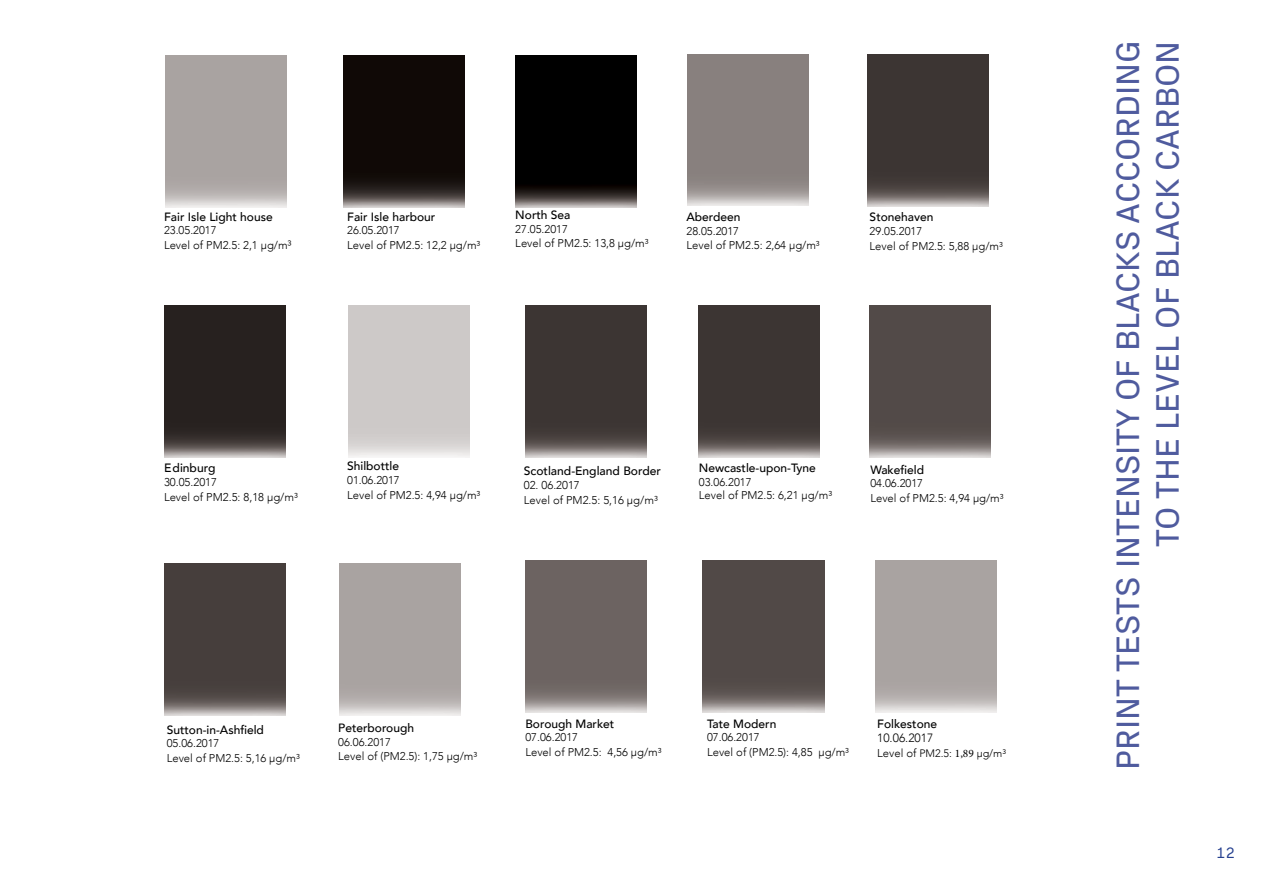
<style>
.page{position:relative;width:1263px;height:893px;background:#fff}
.page>*{position:absolute;margin:0;border:0;box-sizing:border-box;transform-origin:0 0}
.t1{font:33px/39.6px "Px Grotesk";color:#4f5b9e;text-align:right}
.t2{font:15px "Necto Mono";color:#25408f}
.t3{font:500 12.15px "Avenir";color:#000}
.t4{font:500 12px "Avenir";color:#000}
.t5{font:300 12px "Avenir";color:#000}
.t6{font:300 11.4px/14.9px "Avenir";color:#000}
.t7{font:300 11.25px/14.7px "Avenir";color:#000}
.t8{font:300 10.8px "Avenir";color:#000}
.s1{font-size:11.4px}
.s2{font-size:12px}
.s3{font-family:"Minion Pro";font-weight:400;font-size:11.4px}
</style>
<div class="page">
<img style="left:343px;top:55px;width:121px;height:152px">
<img style="left:515px;top:55px;width:122px;height:152px">
<img style="left:867px;top:55px;width:122px;height:152px">
<img style="left:164px;top:305px;width:121px;height:152px">
<img style="left:525px;top:305px;width:121px;height:152px">
<img style="left:698px;top:305px;width:122px;height:152px">
<img style="left:870px;top:305px;width:121px;height:152px">
<img style="left:164px;top:564px;width:121px;height:152px">
<img style="left:525px;top:561px;width:121px;height:152px">
<img style="left:703px;top:561px;width:121px;height:152px">
<p class="t4" style="left:164px;top:206px;width:110px">Fair Isle Light house</p>
<p class="t7" style="left:164px;top:223px;width:129px">23.05.2017<br><span class="s1">Level of</span> PM2.5: 2,1 µg/m<span class="s2">³</span></p>
<p class="t4" style="left:347px;top:206px;width:90px">Fair Isle harbour</p>
<p class="t7" style="left:347px;top:223px;width:135px">26.05.2017<br><span class="s1">Level of</span> PM2.5: 12,2 µg/m³</p>
<p class="t4" style="left:515px;top:205px;width:57px">North Sea</p>
<p class="t7" style="left:515px;top:221px;width:135px">27.05.2017<br><span class="s1">Level of</span> PM2.5: 13,8 µg/m³</p>
<p class="t4" style="left:686px;top:207px;width:56px">Aberdeen</p>
<p class="t7" style="left:686px;top:224px;width:135px">28.05.2017<br><span class="s1">Level of</span> PM2.5: 2,64 µg/m³</p>
<p class="t4" style="left:870px;top:207px;width:65px">Stonehaven</p>
<p class="t7" style="left:870px;top:224px;width:135px">29.05.2017<br><span class="s1">Level of</span> PM2.5: 5,88 µg/m³</p>
<p class="t3" style="left:164px;top:457px;width:53px">Edinburg</p>
<p class="t6" style="left:164px;top:474px;width:135px">30.05.2017<br>Level of PM2.5: 8,18 µg/m³</p>
<p class="t4" style="left:347px;top:456px;width:53px">Shilbottle</p>
<p class="t7" style="left:347px;top:473px;width:135px">01.06.2017<br><span class="s1">Level of</span> PM2.5: 4,94 µg/m³</p>
<p class="t3" style="left:524px;top:460px;width:139px">Scotland-England Border</p>
<p class="t6" style="left:524px;top:477px;width:135px">02. 06.2017<br>Level of PM2.5: 5,16 µg/m³</p>
<p class="t4" style="left:699px;top:457px;width:118px">Newcastle-upon-Tyne</p>
<p class="t7" style="left:699px;top:475px;width:135px;line-height:13.6px">03.06.2017<br><span class="s1">Level of</span> PM2.5: 6,21 µg/m³</p>
<p class="t4" style="left:870px;top:459px;width:55px">Wakefield</p>
<p class="t7" style="left:870px;top:476px;width:135px">04.06.2017<br><span class="s1">Level of</span> PM2.5: 4,94 µg/m³</p>
<p class="t4" style="left:167px;top:719px;width:99px">Sutton-in-Ashfield</p>
<p class="t7" style="left:167px;top:736px;width:135px">05.06.2017<br><span class="s1">Level of</span> PM2.5: 5,16 µg/m³</p>
<p class="t4" style="left:338px;top:718px;width:77px">Peterborough</p>
<p class="t7" style="left:338px;top:734px;width:141px">06.06.2017<br><span class="s1">Level of</span> (PM2.5): 1,75 µg/m³</p>
<p class="t4" style="left:525px;top:713px;width:90px">Borough Market</p>
<p class="t7" style="left:525px;top:730px;width:138px">07.06.2017<br><span class="s1">Level of</span> PM2.5: 4,56 µg/m³</p>
<p class="t4" style="left:707px;top:713px;width:71px">Tate Modern</p>
<p class="t7" style="left:707px;top:730px;width:144px">07.06.2017<br><span class="s1">Level of</span> (PM2.5): 4,85 µg/m³</p>
<p class="t4" style="left:877px;top:713px;width:62px">Folkestone</p>
<p class="t5" style="left:877px;top:731px;width:58px">10.06.2017</p>
<p class="t8" style="left:877px;top:747px;width:130px"><span class="s1">Level of</span> PM2.5: <span class="s3">1,89</span> µg/m³</p>
<h1 class="t1" style="left:1106px;top:769px;width:730px;rotate:-90deg">PRINT TESTS INTENSITY OF BLACKS ACCORDING<br>TO THE LEVEL OF BLACK CARBON</h1>
<h2 class="t2" style="left:1216px;top:843px;width:20px">12</h2>
</div>
